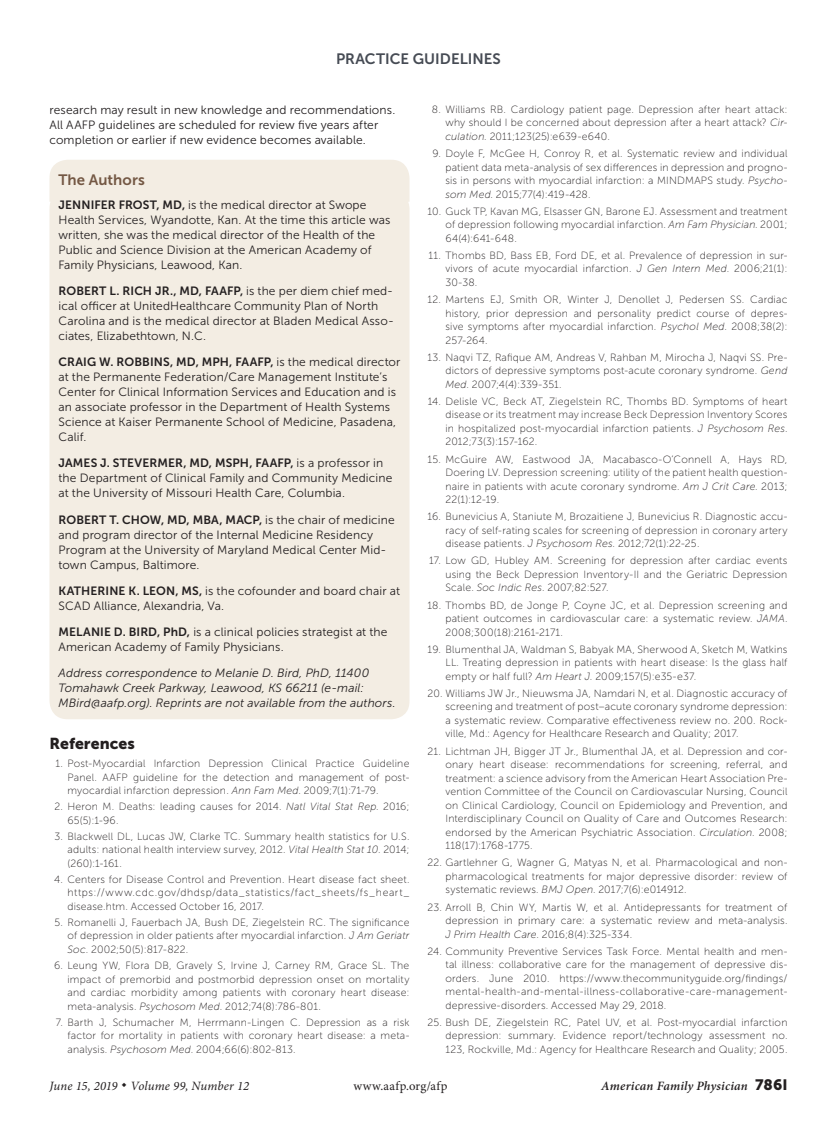
<style>
.page{position:relative;width:837px;height:1134px;background:#fff}
.page>*{position:absolute;margin:0;border:0;box-sizing:border-box;transform-origin:0 0}
.refs_head{font:15.75px "Museo Sans 900";letter-spacing:.005em;color:#231f20}
.t1{font:15px "Museo Sans 700";color:#464b54}
.auth_info_head{font:15px "Museo Sans 700";letter-spacing:.005em;color:#745844}
.t2{font:italic 12.75px "Minion Pro";letter-spacing:.01em;color:#231f20}
.t3{font:italic 600 12.75px "Minion Pro";letter-spacing:.015em;color:#231f20}
.t4{font:12.75px "Minion Pro";letter-spacing:.03em;color:#231f20}
.auth_info{font:12px/15px "Museo Sans 300";letter-spacing:.01em;color:#231f20}
.blurb{font:12px/15px "Museo Sans 300";letter-spacing:.01em;color:#231f20}
.auth_info-2{font:italic 12px/15px "Museo Sans 300";letter-spacing:.01em;color:#231f20}
.refs{font:10.5px/13.5px "Museo Sans 100";letter-spacing:.02em;color:#231f20;text-align:justify}
.s1{font-family:"Museo Sans 700"}
.s2{font-style:italic}
.s3{font-family:"Museo Sans 900";font-weight:400;font-style:normal;font-size:15px}
</style>
<div class="page">
<div style="left:50px;top:160px;width:360px;height:42px;background:#f3ede3"></div>
<div style="left:50px;top:190px;width:360px;height:529px;background:#f3ede3;border-radius:18px"></div>
<h2 class="t1" style="left:336px;top:50px;width:166px">PRACTICE GUIDELINES</h2>
<p class="blurb" style="left:50px;top:102px;width:347px">research may result in new knowledge and recommendations.<br>All AAFP guidelines are scheduled for review five years after completion or earlier if new evidence becomes available.</p>
<p class="auth_info_head" style="left:58px;top:171px;width:88px">The Authors</p>
<p class="auth_info" style="left:58px;top:197px;width:333px"><span class="s1">JENNIFER FROST, MD,</span> is the medical director at Swope Health Services, Wyandotte, Kan. At the time this article was written, she was the medical director of the Health of the Public and Science Division at the American Academy of Family Physicians, Leawood, Kan.</p>
<p class="auth_info" style="left:58px;top:283px;width:337px"><span class="s1">ROBERT L. RICH JR., MD, FAAFP,</span> is the per diem chief med&shy;ical officer at UnitedHealthcare Community Plan of North Carolina and is the medical director at Bladen Medical Asso&shy;ciates, Elizabethtown, N.C.</p>
<p class="auth_info" style="left:58px;top:354px;width:344px"><span class="s1">CRAIG W. ROBBINS, MD, MPH, FAAFP,</span> is the medical director at the Permanente Federation/Care Management Institute’s Center for Clinical Information Services and Education and is an associate professor in the Department of Health Systems Science at Kaiser Permanente School of Medicine, Pasadena, Calif.</p>
<p class="auth_info" style="left:58px;top:456px;width:335px"><span class="s1">JAMES J. STEVERMER, MD, MSPH, FAAFP,</span> is a professor in the Department of Clinical Family and Community Medicine at the University of Missouri Health Care, Columbia.</p>
<p class="auth_info" style="left:58px;top:512px;width:338px"><span class="s1">ROBERT T. CHOW, MD, MBA, MACP,</span> is the chair of medicine and program director of the Internal Medicine Residency Program at the University of Maryland Medical Center Mid&shy;town Campus, Baltimore.</p>
<p class="auth_info" style="left:58px;top:583px;width:343px"><span class="s1">KATHERINE K. LEON, MS,</span> is the cofounder and board chair at<br>SCAD Alliance, Alexandria, Va.</p>
<p class="auth_info" style="left:58px;top:624px;width:331px"><span class="s1">MELANIE D. BIRD, PhD,</span> is a clinical policies strategist at the<br>American Academy of Family Physicians.</p>
<p class="auth_info-2" style="left:58px;top:666px;width:339px">Address correspondence to Melanie D. Bird, PhD, 11400<br>Tomahawk Creek Parkway, Leawood, KS 66211 (e-mail:<br>MBird@aafp.org). Reprints are not available from the authors.</p>
<p class="refs_head" style="left:50px;top:735px;width:87px">References</p>
<p class="refs" style="left:68px;top:757px;width:344px;text-indent:-12px">1. Post-Myocardial Infarction Depression Clinical Practice Guideline Panel. AAFP guideline for the detection and management of post&shy;myocardial infarction depression. <span class="s2">Ann Fam Med</span>. 2009;7(1):71-79.</p>
<p class="refs" style="left:68px;top:800px;width:344px;text-indent:-13px">2. Heron M. Deaths: leading causes for 2014. <span class="s2">Natl Vital Stat Rep</span>. 2016;<br>65(5):1-96.</p>
<p class="refs" style="left:68px;top:830px;width:344px;text-indent:-13px">3. Blackwell DL, Lucas JW, Clarke TC. Summary health statistics for U.S. adults: national health interview survey, 2012. <span class="s2">Vital Health Stat 10</span>. 2014; (260):1-161.</p>
<p class="refs" style="left:68px;top:873px;width:344px;text-indent:-13px">4. Centers for Disease Control and Prevention. Heart disease fact sheet. https://www.cdc.gov/dhdsp/data_statistics/fact_sheets/fs_heart_ disease.htm. Accessed October 16, 2017.</p>
<p class="refs" style="left:68px;top:916px;width:344px;text-indent:-13px">5. Romanelli J, Fauerbach JA, Bush DE, Ziegelstein RC. The significance of depression in older patients after myocardial infarction. <span class="s2">J Am Geriatr Soc</span>. 2002;50(5):817-822.</p>
<p class="refs" style="left:68px;top:959px;width:344px;text-indent:-13px">6. Leung YW, Flora DB, Gravely S, Irvine J, Carney RM, Grace SL. The impact of premorbid and postmorbid depression onset on mortality and cardiac morbidity among patients with coronary heart disease: meta-analysis. <span class="s2">Psychosom Med</span>. 2012;74(8):786-801.</p>
<p class="refs" style="left:68px;top:1015px;width:344px;text-indent:-12px">7. Barth J, Schumacher M, Herrmann-Lingen C. Depression as a risk factor for mortality in patients with coronary heart disease: a meta&shy;analysis. <span class="s2">Psychosom Med</span>. 2004;66(6):802-813.</p>
<p class="refs" style="left:446px;top:103px;width:344px;text-indent:-14px">8. Williams RB. Cardiology patient page. Depression after heart attack: why should I be concerned about depression after a heart attack? <span class="s2">Cir&shy;culation</span>. 2011;123(25):e639-e640.</p>
<p class="refs" style="left:445px;top:147px;width:344px;text-indent:-13px">9. Doyle F, McGee H, Conroy R, et al. Systematic review and individual patient data meta-analysis of sex differences in depression and progno&shy;sis in persons with myocardial infarction: a MINDMAPS study. <span class="s2">Psycho&shy;som Med</span>. 2015;77(4):419-428.</p>
<p class="refs" style="left:445px;top:204px;width:344px;text-indent:-18px">10. Guck TP, Kavan MG, Elsasser GN, Barone EJ. Assessment and treatment of depression following myocardial infarction. <span class="s2">Am Fam Physician</span>. 2001; 64(4):641-648.</p>
<p class="refs" style="left:445px;top:249px;width:344px;text-indent:-17px">11. Thombs BD, Bass EB, Ford DE, et al. Prevalence of depression in sur&shy;vivors of acute myocardial infarction. <span class="s2">J Gen Intern Med</span>. 2006;21(1):<br>30-38.</p>
<p class="refs" style="left:445px;top:293px;width:344px;text-indent:-18px">12. Martens EJ, Smith OR, Winter J, Denollet J, Pedersen SS. Cardiac history, prior depression and personality predict course of depres&shy;sive symptoms after myocardial infarction. <span class="s2">Psychol Med</span>. 2008;38(2):<br>257-264.</p>
<p class="refs" style="left:445px;top:351px;width:344px;text-indent:-18px">13. Naqvi TZ, Rafique AM, Andreas V, Rahban M, Mirocha J, Naqvi SS. Pre&shy;dictors of depressive symptoms post-acute coronary syndrome. <span class="s2">Gend Med</span>. 2007;4(4):339-351.</p>
<p class="refs" style="left:445px;top:395px;width:344px;text-indent:-18px">14. Delisle VC, Beck AT, Ziegelstein RC, Thombs BD. Symptoms of heart disease or its treatment may increase Beck Depression Inventory Scores in hospitalized post-myocardial infarction patients. <span class="s2">J Psychosom Res</span>.<br>2012;73(3):157-162.</p>
<p class="refs" style="left:445px;top:452px;width:344px;text-indent:-18px">15. McGuire AW, Eastwood JA, Macabasco-O’Connell A, Hays RD, Doering LV. Depression screening: utility of the patient health question&shy;naire in patients with acute coronary syndrome. <span class="s2">Am J Crit Care</span>. 2013; 22(1):12-19.</p>
<p class="refs" style="left:445px;top:510px;width:344px;text-indent:-18px">16. Bunevicius A, Staniute M, Brozaitiene J, Bunevicius R. Diagnostic accu&shy;racy of self-rating scales for screening of depression in coronary artery disease patients. <span class="s2">J Psychosom Res</span>. 2012;72(1):22-25.</p>
<p class="refs" style="left:445px;top:554px;width:344px;text-indent:-16px">17. Low GD, Hubley AM. Screening for depression after cardiac events using the Beck Depression Inventory-II and the Geriatric Depression Scale. <span class="s2">Soc Indic Res</span>. 2007;82:527.</p>
<p class="refs" style="left:445px;top:598px;width:343px;text-indent:-18px">18. Thombs BD, de Jonge P, Coyne JC, et al. Depression screening and patient outcomes in cardiovascular care: a systematic review. <span class="s2">JAMA</span>.<br>2008;300(18):2161-2171.</p>
<p class="refs" style="left:445px;top:643px;width:344px;text-indent:-18px">19. Blumenthal JA, Waldman S, Babyak MA, Sherwood A, Sketch M, Watkins LL. Treating depression in patients with heart disease: Is the glass half empty or half full? <span class="s2">Am Heart J</span>. 2009;157(5):e35-e37.</p>
<p class="refs" style="left:445px;top:687px;width:344px;text-indent:-18px">20. Williams JW Jr., Nieuwsma JA, Namdari N, et al. Diagnostic accuracy of screening and treatment of post–acute coronary syndrome depression: a systematic review. Comparative effectiveness review no. 200. Rock&shy;ville, Md.: Agency for Healthcare Research and Quality; 2017.</p>
<p class="refs" style="left:445px;top:744px;width:344px;text-indent:-18px">21. Lichtman JH, Bigger JT Jr., Blumenthal JA, et al. Depression and cor&shy;onary heart disease: recommendations for screening, referral, and treatment: a science advisory from the American Heart Association Pre&shy;vention Committee of the Council on Cardiovascular Nursing, Council on Clinical Cardiology, Council on Epidemiology and Prevention, and Interdisciplinary Council on Quality of Care and Outcomes Research: endorsed by the American Psychiatric Association. <span class="s2">Circulation</span>. 2008; 118(17):1768-1775.</p>
<p class="refs" style="left:445px;top:856px;width:344px;text-indent:-18px">22. Gartlehner G, Wagner G, Matyas N, et al. Pharmacological and non&shy;pharmacological treatments for major depressive disorder: review of systematic reviews. <span class="s2">BMJ Open</span>. 2017;7(6):e014912.</p>
<p class="refs" style="left:445px;top:900px;width:343px;text-indent:-18px">23. Arroll B, Chin WY, Martis W, et al. Antidepressants for treatment of depression in primary care: a systematic review and meta-analysis.<br><span class="s2">J Prim Health Care</span>. 2016;8(4):325-334.</p>
<p class="refs" style="left:445px;top:944px;width:344px;text-indent:-18px">24. Community Preventive Services Task Force. Mental health and men&shy;tal illness: collaborative care for the management of depressive dis&shy;orders. June 2010. https://www.thecommunityguide.org/findings/ mental-health-and-mental-illness-collaborative-care-management&shy;depressive-disorders. Accessed May 29, 2018.</p>
<p class="refs" style="left:445px;top:1016px;width:344px;text-indent:-18px">25. Bush DE, Ziegelstein RC, Patel UV, et al. Post-myocardial infarction depression: summary. Evidence report/technology assessment no.<br>123, Rockville, Md.: Agency for Healthcare Research and Quality; 2005.</p>
<p class="t2" style="left:50px;top:1078px;width:201px">June 15, 2019 ◆ Volume 99, Number 12</p>
<p class="t4" style="left:353px;top:1078px;width:96px">www.aafp.org/afp</p>
<p class="t3" style="left:601px;top:1077px;width:188px">American Family Physician <span class="s3">786I</span></p>
</div>
